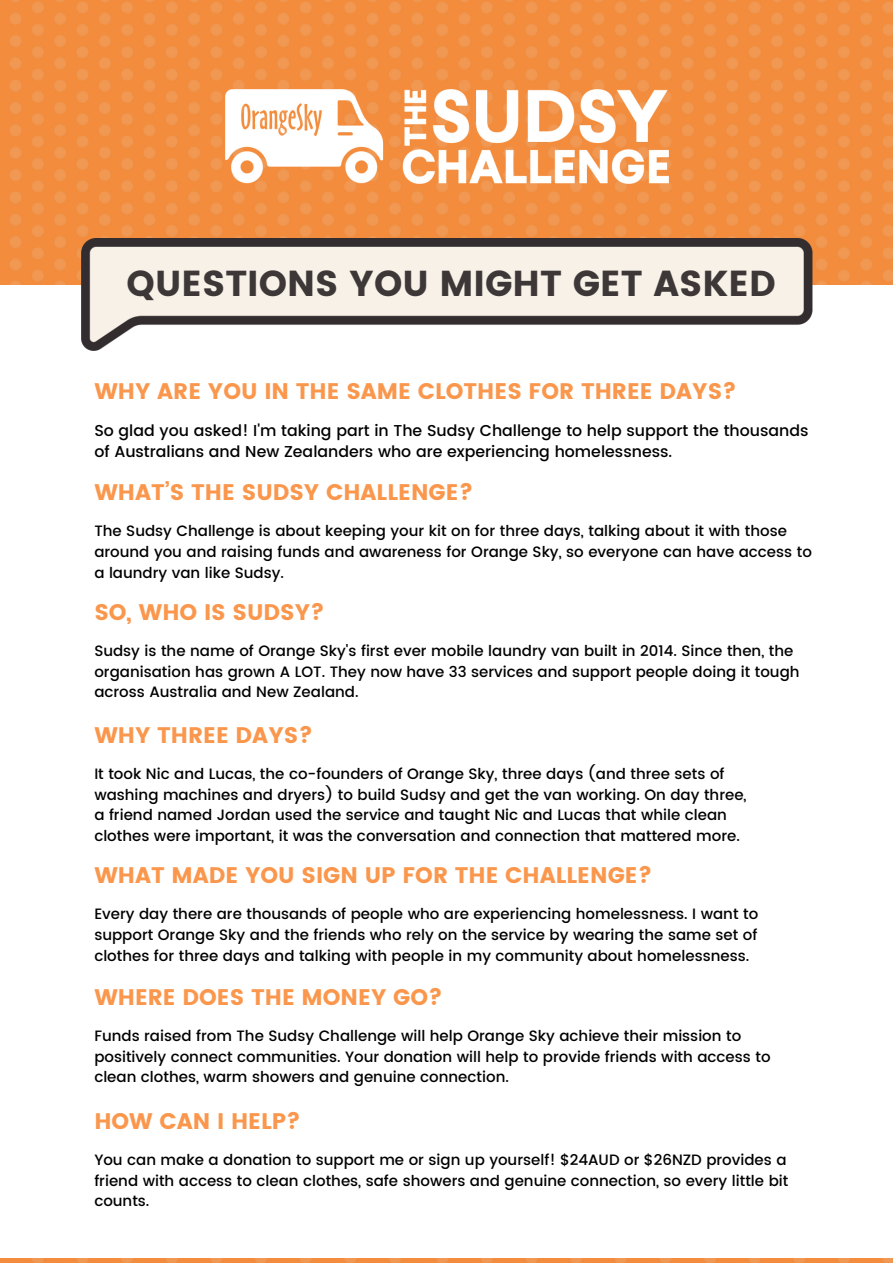
<style>
.page{position:relative;width:893px;height:1263px;background:#fff}
.page>*{position:absolute;margin:0;border:0;box-sizing:border-box;transform-origin:0 0}
.t1{font:36px "Poppins";color:#3d3738}
.t2{font:22.5px "Poppins";color:#fa974d}
.t3{font:500 15.75px/22px "Poppins";color:#000}
.t4{font:500 15px/20.9px "Poppins";color:#000}
</style>
<div class="page">
<img style="left:0;top:0;width:429px;height:1263px">
<img style="left:429px;top:0;width:464px;height:1263px">
<div style="left:0;top:285px;width:893px;height:972px;background:#fff"></div>
<img style="left:225px;top:89px;width:443px;height:95px">
<img style="left:81px;top:239px;width:731px;height:112px">
<p class="t1" style="left:127px;top:262px;width:650px">QUESTIONS YOU MIGHT GET ASKED</p>
<p class="t2" style="left:94px;top:378px;width:644px">WHY ARE YOU IN THE SAME CLOTHES FOR THREE DAYS?</p>
<p class="t3" style="left:94px;top:419px;width:716px">So glad you asked! I'm taking part in The Sudsy Challenge to help support the thousands of Australians and New Zealanders who are experiencing homelessness.</p>
<p class="t2" style="left:94px;top:479px;width:380px">WHAT’S THE SUDSY CHALLENGE?</p>
<p class="t4" style="left:94px;top:521px;width:719px">The Sudsy Challenge is about keeping your kit on for three days, talking about it with those around you and raising funds and awareness for Orange Sky, so everyone can have access to a laundry van like Sudsy.</p>
<p class="t2" style="left:94px;top:599px;width:232px">SO, WHO IS SUDSY?</p>
<p class="t4" style="left:94px;top:640px;width:707px">Sudsy is the name of Orange Sky's first ever mobile laundry van built in 2014. Since then, the organisation has grown A LOT. They now have 33 services and support people doing it tough across Australia and New Zealand.</p>
<p class="t2" style="left:94px;top:722px;width:220px">WHY THREE DAYS?</p>
<p class="t4" style="left:94px;top:763px;width:632px">It took Nic and Lucas, the co-founders of Orange Sky, three days (and three sets of</p>
<p class="t4" style="left:94px;top:784px;width:654px">washing machines and dryers) to build Sudsy and get the van working. On day three,</p>
<p class="t4" style="left:94px;top:805px;width:634px">a friend named Jordan used the service and taught Nic and Lucas that while clean</p>
<p class="t4" style="left:94px;top:825px;width:647px">clothes were important, it was the conversation and connection that mattered more.</p>
<p class="t2" style="left:94px;top:862px;width:559px">WHAT MADE YOU SIGN UP FOR THE CHALLENGE?</p>
<p class="t4" style="left:94px;top:904px;width:665px;text-align:justify">Every day there are thousands of people who are experiencing homelessness. I want to support Orange Sky and the friends who rely on the service by wearing the same set of clothes for three days and talking with people in my community about homelessness.</p>
<p class="t2" style="left:94px;top:984px;width:350px">WHERE DOES THE MONEY GO?</p>
<p class="t4" style="left:94px;top:1025px;width:678px">Funds raised from The Sudsy Challenge will help Orange Sky achieve their mission to positively connect communities. Your donation will help to provide friends with access to clean clothes, warm showers and genuine connection.</p>
<p class="t2" style="left:94px;top:1108px;width:208px">HOW CAN I HELP?</p>
<p class="t4" style="left:94px;top:1149px;width:695px">You can make a donation to support me or sign up yourself! $24AUD or $26NZD provides a friend with access to clean clothes, safe showers and genuine connection, so every little bit counts.</p>
</div>
